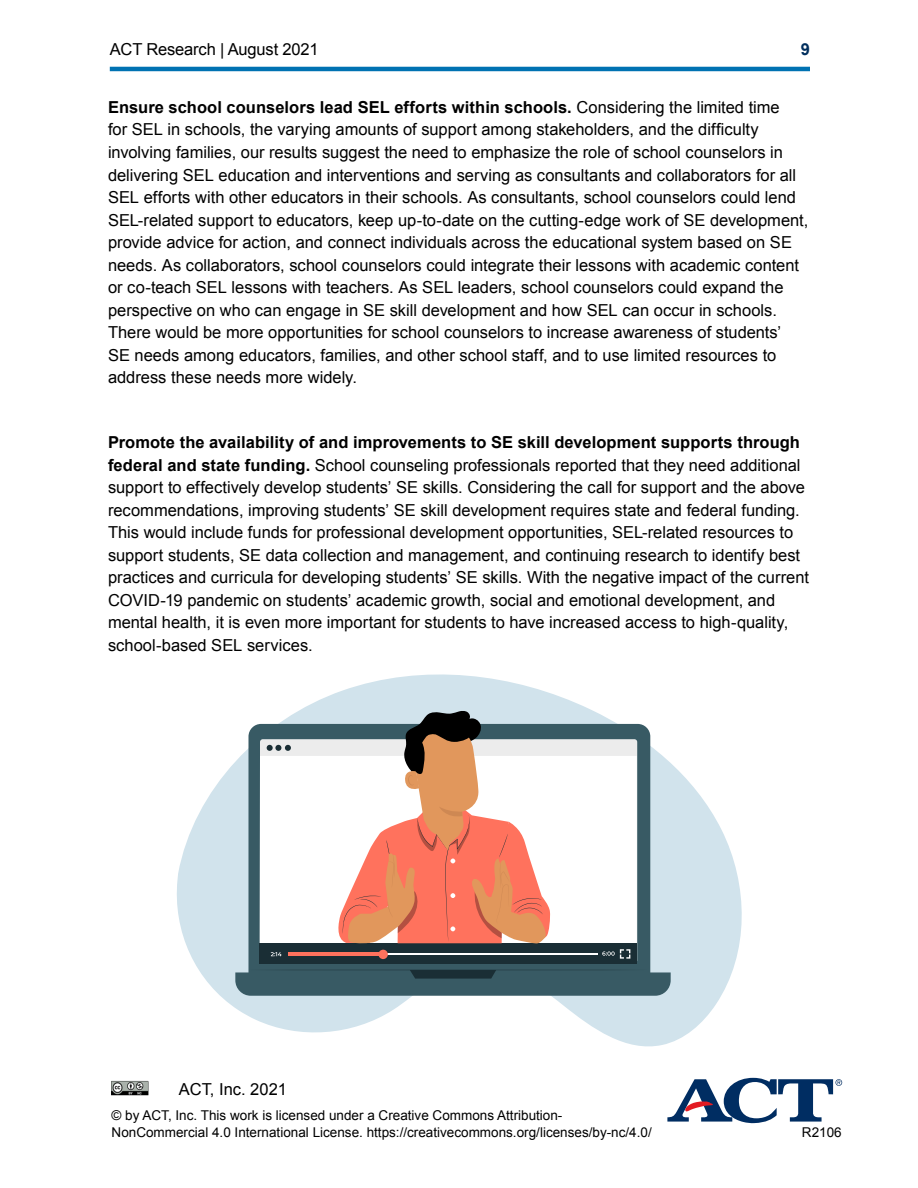
<style>
.page{position:relative;width:918px;height:1188px;background:#fff}
.page>*{position:absolute;margin:0;border:0;box-sizing:border-box;transform-origin:0 0}
.t1{font:16.5px/22.5px "Arial";color:#000}
.t2{font:700 16.5px "Arial";color:#002e5d}
.t3{font:13.5px/16.5px "Arial";color:#000}
.s1{font-weight:700}
</style>
<div class="page">
<img style="left:111px;top:1080px;width:38px;height:16px">
<svg style="left:667px;top:1078px;width:175px;height:45px"></svg>
<svg style="left:177px;top:674px;width:565px;height:372px"></svg>
<div style="left:248px;top:724px;width:402px;height:266px;background:#385a64;border-radius:13px"></div>
<svg style="left:235px;top:970px;width:436px;height:26px"></svg>
<div style="left:260px;top:739px;width:377px;height:224px;background:#ececec;border-radius:3px"></div>
<div style="left:260px;top:756px;width:377px;height:207px;background:#fff"></div>
<svg style="left:267px;top:745px;width:24px;height:6px"></svg>
<div style="left:260px;top:943px;width:377px;height:20px;background:#1a2e35"></div>
<svg style="left:271px;top:952px;width:11px;height:4px"></svg>
<hr style="left:288px;top:954px;width:310px;height:1px;background:#fff">
<hr style="left:288px;top:952px;width:97px;height:4px;background:#ff725d">
<div style="left:378px;top:950px;width:10px;height:9px;background:#ff725d;border-radius:50%"></div>
<svg style="left:602px;top:949px;width:28px;height:10px"></svg>
<svg style="left:335px;top:711px;width:216px;height:233px"></svg>
<hr style="left:110px;top:67px;width:700px;height:4px;background:#0072b2">
<p class="t1" style="left:110px;top:38px;width:210px">ACT Research | August 2021</p>
<p class="t2" style="left:801px;top:38px;width:11px">9</p>
<p class="t1" style="left:108px;top:96px;width:702px"><span class="s1">Ensure school counselors lead SEL efforts within schools.</span> Considering the limited time<br>for SEL in schools, the varying amounts of support among stakeholders, and the difficulty involving families, our results suggest the need to emphasize the role of school counselors in delivering SEL education and interventions and serving as consultants and collaborators for all SEL efforts with other educators in their schools. As consultants, school counselors could lend SEL-related support to educators, keep up-to-date on the cutting-edge work of SE development, provide advice for action, and connect individuals across the educational system based on SE needs. As collaborators, school counselors could integrate their lessons with academic content or co-teach SEL lessons with teachers. As SEL leaders, school counselors could expand the perspective on who can engage in SE skill development and how SEL can occur in schools.<br>There would be more opportunities for school counselors to increase awareness of students’<br>SE needs among educators, families, and other school staff, and to use limited resources to address these needs more widely.</p>
<p class="t1" style="left:108px;top:431px;width:702px"><span class="s1">Promote the availability of and improvements to SE skill development supports through federal and state funding.</span> School counseling professionals reported that they need additional support to effectively develop students’ SE skills. Considering the call for support and the above recommendations, improving students’ SE skill development requires state and federal funding.<br>This would include funds for professional development opportunities, SEL-related resources to support students, SE data collection and management, and continuing research to identify best practices and curricula for developing students’ SE skills. With the negative impact of the current COVID-19 pandemic on students’ academic growth, social and emotional development, and mental health, it is even more important for students to have increased access to high-quality, school-based SEL services.</p>
<p class="t1" style="left:179px;top:1078px;width:110px">ACT, Inc. 2021</p>
<p class="t3" style="left:112px;top:1107px;width:542px">© by ACT, Inc. This work is licensed under a Creative Commons Attribution-<br>NonCommercial 4.0 International License. https://creativecommons.org/licenses/by-nc/4.0/</p>
<p class="t3" style="left:802px;top:1124px;width:41px">R2106</p>
</div>
